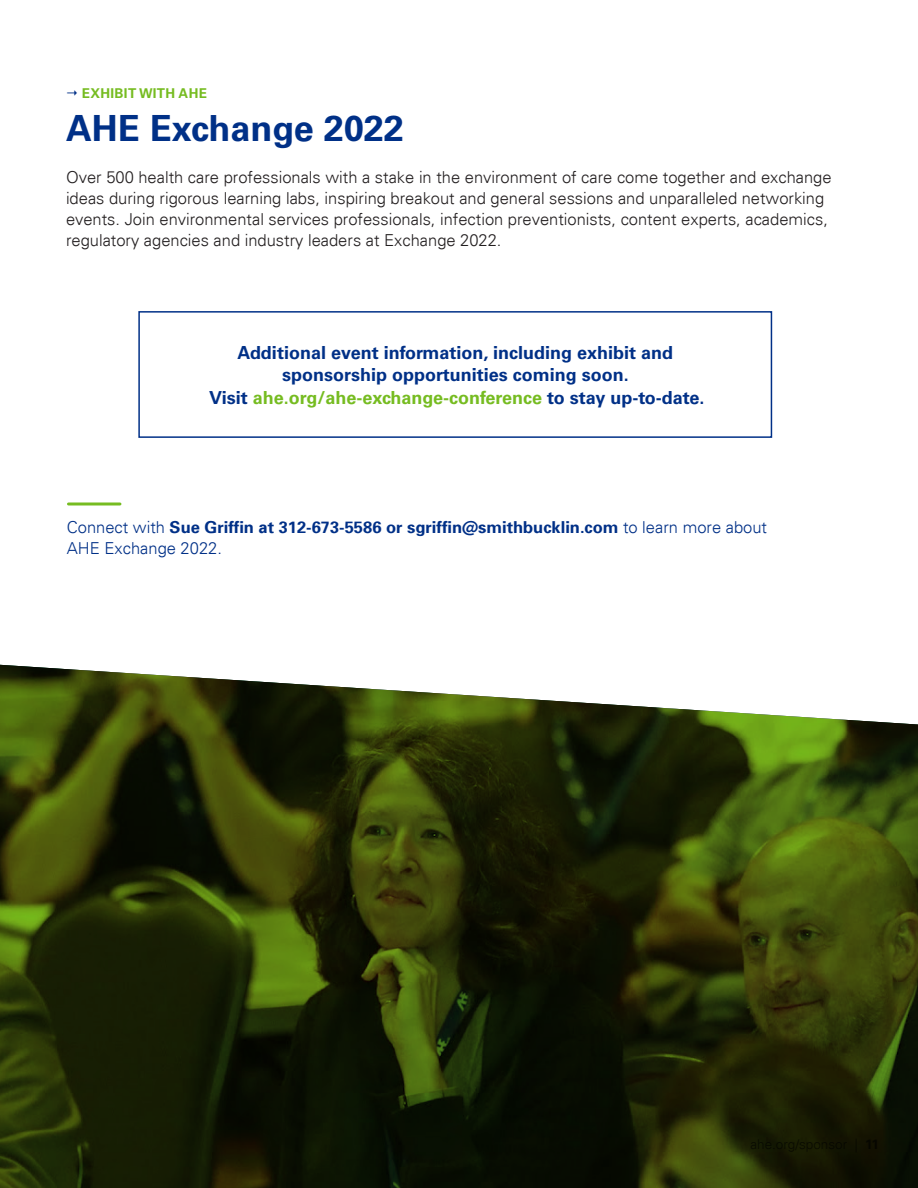
<style>
.page{position:relative;width:918px;height:1188px;background:#fff}
.page>*{position:absolute;margin:0;border:0;box-sizing:border-box;transform-origin:0 0}
.t1{font:700 36px "Univers";color:#003087}
.t2{font:700 18px "Univers";color:#003087}
.t3{font:700 18px "Univers";color:#76bc21}
.t4{font:300 16.5px/21px "Univers";color:#231f20}
.t5{font:700 16.5px "Univers 65";color:#003087}
.t6{font:300 16.5px "Univers";color:#003087}
.t7{font:700 13.5px "Univers";letter-spacing:.025em;color:#76bc21}
.s1{color:#003087}
.s2{font-family:"Univers";font-weight:300}
</style>
<div class="page">
<svg style="left:0;top:665px;width:918px;height:523px"></svg>
<svg style="left:68px;top:502px;width:52px;height:4px"></svg>
<div style="left:138px;top:311px;width:634px;height:127px;border:2px solid #003087"></div>
<p class="t7" style="left:82px;top:85px;width:127px">EXHIBIT WITH AHE</p>
<p class="t1" style="left:66px;top:107px;width:339px">AHE Exchange 2022</p>
<p class="t4" style="left:66px;top:167px;width:767px">Over 500 health care professionals with a stake in the environment of care come together and exchange ideas during rigorous learning labs, inspiring breakout and general sessions and unparalleled networking events. Join environmental services professionals, infection preventionists, content experts, academics, regulatory agencies and industry leaders at Exchange 2022.</p>
<p class="t2" style="left:237px;top:342px;width:437px">Additional event information, including exhibit and</p>
<p class="t2" style="left:282px;top:364px;width:348px">sponsorship opportunities coming soon.</p>
<p class="t3" style="left:209px;top:387px;width:497px"><span class="s1">Visit</span> ahe.org/ahe-exchange-conference <span class="s1">to stay up-to-date.</span></p>
<p class="t5" style="left:67px;top:516px;width:702px"><span class="s2">Connect with</span> Sue Griffin at 312-673-5586 or sgriffin@smithbucklin.com <span class="s2">to learn more about</span></p>
<p class="t6" style="left:67px;top:538px;width:156px">AHE Exchange 2022.</p>
</div>
